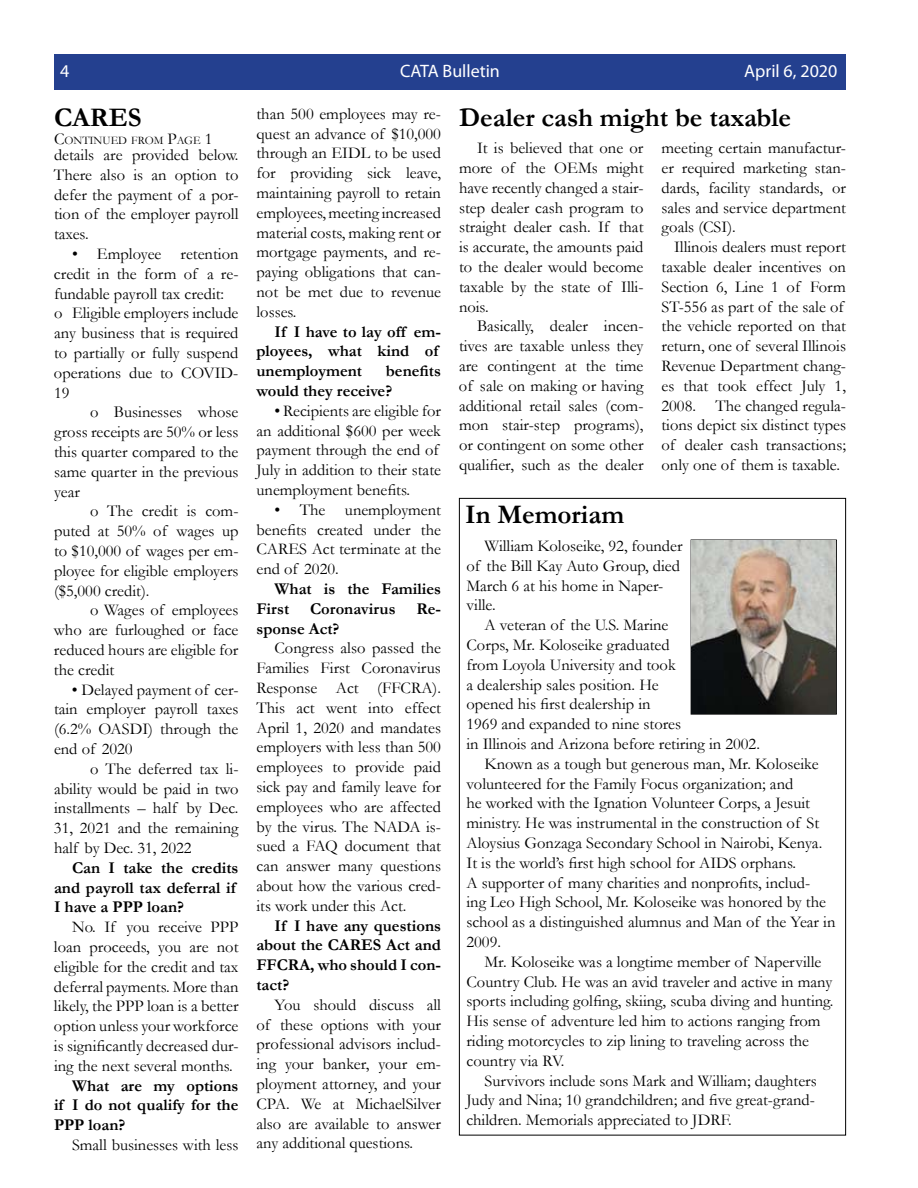
<style>
.page{position:relative;width:918px;height:1188px;background:#fff}
.page>*{position:absolute;margin:0;border:0;box-sizing:border-box;transform-origin:0 0}
.t1{font:700 27px "Garamond";color:#000}
.t2{font:18px "Myriad Pro";color:#fff}
.t3{font:16.5px/19.8px "Garamond";color:#000;text-align:justify}
.t4{font:700 16.5px/19.8px "Garamond";color:#000}
.t5{font:11.55px "Garamond";color:#000}
.s1{font-size:16.5px}
</style>
<div class="page">
<div style="left:54px;top:54px;width:792px;height:36px;background:#24408f"></div>
<img style="left:692px;top:540px;width:144px;height:174px">
<p class="t2" style="left:60px;top:59px;width:11px">4</p>
<p class="t2" style="left:400px;top:59px;width:101px">CATA Bulletin</p>
<p class="t2" style="left:744px;top:59px;width:95px">April 6, 2020</p>
<h1 class="t1" style="left:54px;top:99px;width:89px">CARES</h1>
<p class="t5" style="left:54px;top:133px;width:160px"><span class="s1">C</span>ontinued from <span class="s1">P</span>age <span class="s1">1</span></p>
<p class="t3" style="left:54px;top:145px;width:186px">details are provided below.<br>There also is an option to defer the payment of a por&shy;tion of the employer payroll taxes.</p>
<p class="t3" style="left:54px;top:244px;width:186px;text-align:left;text-indent:18px">• Employee retention credit in the form of a re&shy;fundable payroll tax credit:<br>o Eligible employers include any business that is required to partially or fully suspend operations due to COVID-<br>19</p>
<p class="t3" style="left:54px;top:402px;width:186px;text-indent:36px">o Businesses whose gross receipts are 50% or less this quarter compared to the same quarter in the previous year</p>
<p class="t3" style="left:54px;top:501px;width:186px;text-indent:36px">o The credit is com&shy;puted at 50% of wages up to $10,000 of wages per em&shy;ployee for eligible employers ($5,000 credit).</p>
<p class="t3" style="left:54px;top:600px;width:186px;text-indent:36px">o Wages of employees who are furloughed or face reduced hours are eligible for the credit</p>
<p class="t3" style="left:54px;top:679px;width:186px;text-indent:18px">• Delayed payment of cer&shy;tain employer payroll taxes (6.2% OASDI) through the end of 2020</p>
<p class="t3" style="left:54px;top:758px;width:186px;text-indent:36px">o The deferred tax li&shy;ability would be paid in two installments – half by Dec.<br>31, 2021 and the remaining half by Dec. 31, 2022</p>
<p class="t4" style="left:54px;top:858px;width:186px;text-indent:18px">Can I take the credits and payroll tax deferral if<br>I have a PPP loan?</p>
<p class="t3" style="left:54px;top:917px;width:186px;text-indent:18px">No. If you receive PPP loan proceeds, you are not eligible for the credit and tax deferral payments. More than likely, the PPP loan is a better option unless your workforce is significantly decreased dur&shy;ing the next several months.</p>
<p class="t4" style="left:54px;top:1076px;width:186px;text-align:justify;text-indent:18px">What are my options if I do not qualify for the PPP loan?</p>
<p class="t3" style="left:72px;top:1135px;width:168px">Small businesses with less</p>
<p class="t3" style="left:256px;top:103px;width:186px">than 500 employees may re&shy;quest an advance of $10,000 through an EIDL to be used for providing sick leave, maintaining payroll to retain employees,meeting increased material costs, making rent or mortgage payments, and re&shy;paying obligations that can&shy;not be met due to revenue losses.</p>
<p class="t4" style="left:256px;top:322px;width:186px;text-indent:18px">If I have to lay off em&shy;ployees, what kind of unemployment</p>
<p class="t4" style="left:256px;top:361px;width:186px;text-indent:129px">benefits would they receive?</p>
<p class="t3" style="left:257px;top:400px;width:186px;text-align:left;text-indent:18px">• Recipients are eligible for an additional $600 per week payment through the end of<br>July in addition to their state unemployment benefits.</p>
<p class="t3" style="left:256px;top:499px;width:186px;text-indent:18px">• The unemployment benefits created under the CARES Act terminate at the end of 2020.</p>
<p class="t4" style="left:256px;top:579px;width:186px;text-indent:18px">What is the Families<br>First</p>
<p class="t4" style="left:310px;top:599px;width:87px">Coronavirus</p>
<p class="t4" style="left:416px;top:599px;width:26px">Re-</p>
<p class="t4" style="left:256px;top:619px;width:85px">sponse Act?</p>
<p class="t3" style="left:257px;top:638px;width:186px;text-indent:18px">Congress also passed the Families First Coronavirus Response Act (FFCRA).<br>This act went into effect April 1, 2020 and mandates employers with less than 500 employees to provide paid sick pay and family leave for employees who are affected by the virus. The NADA is&shy;sued a FAQ document that can answer many questions about how the various cred&shy;its work under this Act.</p>
<p class="t4" style="left:256px;top:916px;width:186px;text-align:justify;text-indent:18px">If I have any questions about the CARES Act and FFCRA, who should I con&shy;tact?</p>
<p class="t3" style="left:256px;top:994px;width:186px;text-indent:18px">You should discuss all of these options with your professional advisors includ&shy;ing your banker, your em&shy;ployment attorney, and your CPA. We at MichaelSilver also are available to answer any additional questions.</p>
<h1 class="t1" style="left:459px;top:99px;width:334px">Dealer cash might be taxable</h1>
<p class="t3" style="left:459px;top:138px;width:186px;text-indent:18px">It is believed that one or more of the OEMs might have recently changed a stair&shy;step dealer cash program to straight dealer cash. If that is accurate, the amounts paid to the dealer would become taxable by the state of Illi&shy;nois.</p>
<p class="t3" style="left:459px;top:316px;width:186px;text-indent:18px">Basically, dealer incen&shy;tives are taxable unless they are contingent at the time of sale on making or having additional retail sales (com&shy;mon stair-step programs), or contingent on some other qualifier, such as the dealer</p>
<p class="t3" style="left:662px;top:138px;width:186px">meeting certain manufactur&shy;er required marketing stan&shy;dards, facility standards, or sales and service department goals (CSI).</p>
<p class="t3" style="left:662px;top:237px;width:186px;text-align:left;text-indent:13px">Illinois dealers must report taxable dealer incentives on<br>Section 6, Line 1 of Form<br>ST-556 as part of the sale of the vehicle reported on that return, one of several Illinois<br>Revenue Department chang&shy;es that took effect July 1,<br>2008. The changed regula&shy;tions depict six distinct types of dealer cash transactions; only one of them is taxable.</p>
<h1 class="t1" style="left:465px;top:496px;width:161px">In Memoriam</h1>
<p class="t3" style="left:466px;top:536px;width:218px;text-align:left;text-indent:18px">William Koloseike, 92, founder of the Bill Kay Auto Group, died<br>March 6 at his home in Naper&shy;ville.</p>
<p class="t3" style="left:485px;top:615px;width:186px">A veteran of the U.S. Marine</p>
<p class="t3" style="left:466px;top:635px;width:205px">Corps, Mr. Koloseike graduated</p>
<p class="t3" style="left:466px;top:654px;width:211px">from Loyola University and took</p>
<p class="t3" style="left:466px;top:674px;width:194px">a dealership sales position. He</p>
<p class="t3" style="left:466px;top:694px;width:186px">opened his first dealership in</p>
<p class="t3" style="left:466px;top:714px;width:216px">1969 and expanded to nine stores</p>
<p class="t3" style="left:466px;top:734px;width:295px">in Illinois and Arizona before retiring in 2002.</p>
<p class="t3" style="left:485px;top:753px;width:336px">Known as a tough but generous man, Mr. Koloseike</p>
<p class="t3" style="left:466px;top:773px;width:328px">volunteered for the Family Focus organization; and</p>
<p class="t3" style="left:466px;top:793px;width:345px">he worked with the Ignation Volunteer Corps, a Jesuit</p>
<p class="t3" style="left:466px;top:813px;width:354px">ministry. He was instrumental in the construction of St</p>
<p class="t3" style="left:466px;top:833px;width:357px">Aloysius Gonzaga Secondary School in Nairobi, Kenya.</p>
<p class="t3" style="left:466px;top:852px;width:331px">It is the world’s first high school for AIDS orphans.</p>
<p class="t3" style="left:466px;top:872px;width:345px">A supporter of many charities and nonprofits, includ-</p>
<p class="t3" style="left:466px;top:892px;width:361px">ing Leo High School, Mr. Koloseike was honored by the</p>
<p class="t3" style="left:466px;top:912px;width:370px">school as a distinguished alumnus and Man of the Year in</p>
<p class="t3" style="left:466px;top:932px;width:36px">2009.</p>
<p class="t3" style="left:485px;top:951px;width:338px">Mr. Koloseike was a longtime member of Naperville</p>
<p class="t3" style="left:466px;top:971px;width:368px">Country Club. He was an avid traveler and active in many</p>
<p class="t3" style="left:466px;top:991px;width:369px">sports including golfing, skiing, scuba diving and hunting.</p>
<p class="t3" style="left:466px;top:1011px;width:356px">His sense of adventure led him to actions ranging from</p>
<p class="t3" style="left:466px;top:1031px;width:344px">riding motorcycles to zip lining to traveling across the</p>
<p class="t3" style="left:466px;top:1050px;width:100px">country via RV.</p>
<p class="t3" style="left:485px;top:1070px;width:334px">Survivors include sons Mark and William; daughters</p>
<p class="t3" style="left:466px;top:1090px;width:350px">Judy and Nina; 10 grandchildren; and five great-grand-</p>
<p class="t3" style="left:467px;top:1110px;width:267px">children. Memorials appreciated to JDRF.</p>
</div>
